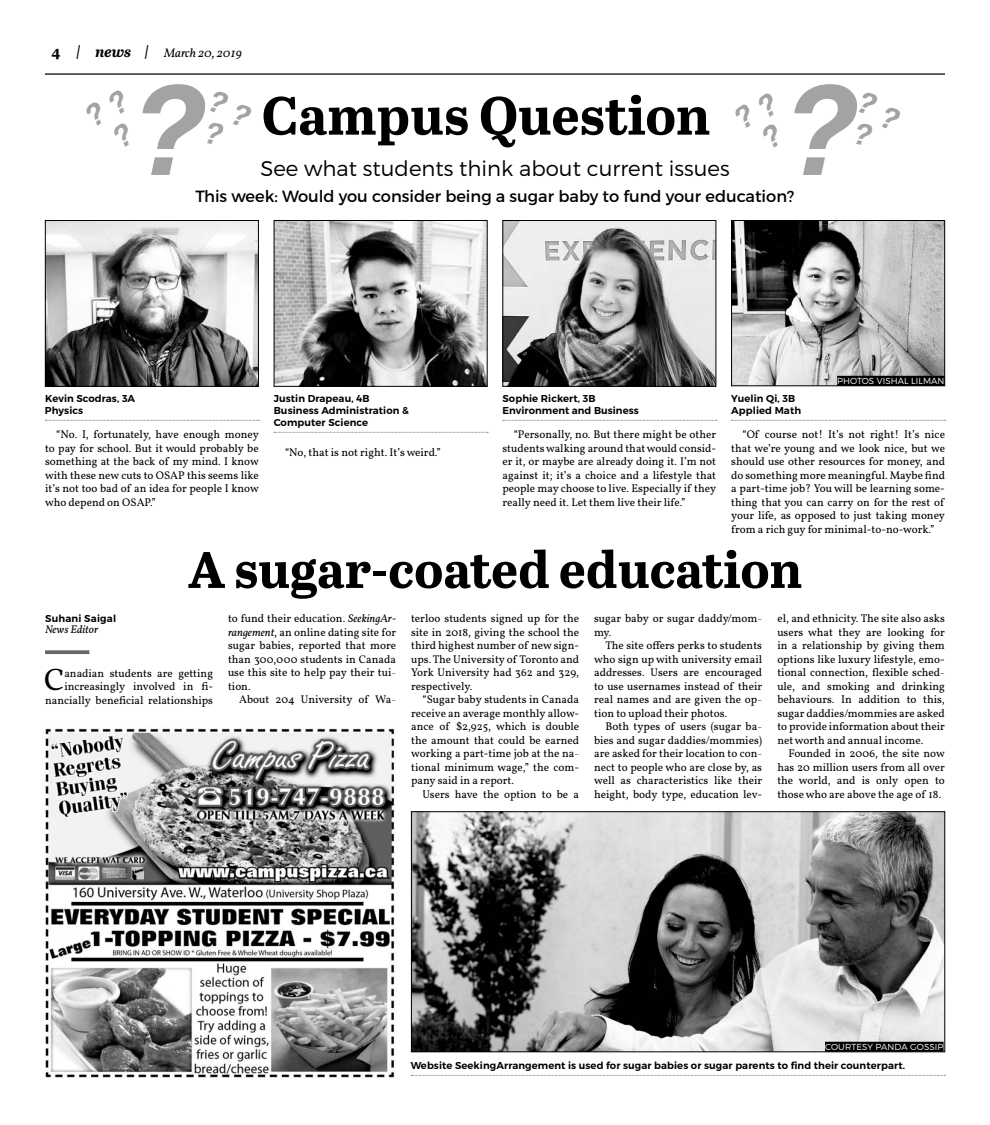
<style>
.page{position:relative;width:990px;height:1125px;background:#fff}
.page>*{position:absolute;margin:0;border:0;box-sizing:border-box;transform-origin:0 0}
.t1{font:italic 700 125px "Helvetica World";color:#a3a3a3}
.t2{font:700 53.75px "Abril Text";color:#000}
.t3{font:700 51.25px "Abril Text";letter-spacing:-.005em;color:#000}
.t4{font:31.12px "Vollkorn";color:#000}
.t5{font:300 21.25px "Montserrat";color:#000}
.t6{font:16.25px "Montserrat";color:#000}
.t7{font:italic 12.5px "Vollkorn";color:#000}
.t8{font:11.25px/13.5px "Vollkorn";color:#000;text-align:justify}
.t9{font:italic 11.25px "Vollkorn";color:#000}
.t10{font:600 10px/12px "Montserrat";letter-spacing:.01em;color:#000}
.t11{font:300 8.75px "Montserrat";letter-spacing:.01em;color:#fff}
.s1{font-family:"Abril Text";font-weight:700;font-style:normal;font-size:15px}
.s2{font-family:"Abril Text";font-weight:700;font-size:15px}
.s3{font-style:italic}
</style>
<div class="page">
<hr style="left:45px;top:73px;width:900px;height:2px;background:#000">
<img style="left:504px;top:222px;width:210px;height:163px">
<div style="left:502px;top:220px;width:214px;height:167px;border:1px solid #000"></div>
<img style="left:733px;top:222px;width:210px;height:162px">
<div style="left:731px;top:220px;width:214px;height:166px;border:1px solid #000"></div>
<svg style="left:732px;top:420px;width:214px;height:1px"></svg>
<div style="left:837px;top:376px;width:108px;height:10px;background:#000"></div>
<svg style="left:45px;top:420px;width:214px;height:1px"></svg>
<svg style="left:274px;top:432px;width:214px;height:1px"></svg>
<svg style="left:503px;top:420px;width:214px;height:1px"></svg>
<svg style="left:411px;top:1075px;width:534px;height:1px"></svg>
<img style="left:47px;top:222px;width:210px;height:163px">
<div style="left:45px;top:220px;width:214px;height:167px;border:1px solid #000"></div>
<img style="left:276px;top:222px;width:210px;height:163px">
<div style="left:274px;top:220px;width:214px;height:167px;border:1px solid #000"></div>
<svg style="left:45px;top:650px;width:44px;height:4px"></svg>
<img style="left:413px;top:813px;width:530px;height:237px">
<div style="left:411px;top:811px;width:534px;height:241px;border:1px solid #000"></div>
<div style="left:825px;top:1042px;width:119px;height:10px;background:#000"></div>
<img style="left:45px;top:728px;width:350px;height:350px">
<p class="t7" style="left:52px;top:48px;width:192px"><span class="s1">4</span> <span class="s2">| news |</span> March 20, 2019</p>
<p class="t1" style="left:128px;top:29px;width:77px">?</p>
<p class="t1" style="left:780px;top:29px;width:77px">?</p>
<p class="t2" style="left:261px;top:96px;width:451px">Campus Question</p>
<p class="t5" style="left:260px;top:156px;width:471px">See what students think about current issues</p>
<p class="t6" style="left:196px;top:188px;width:600px">This week: Would you consider being a sugar baby to fund your education?</p>
<p class="t11" style="left:837px;top:376px;width:109px">PHOTOS VISHAL LILMAN</p>
<p class="t10" style="left:45px;top:393px;width:92px">Kevin Scodras, 3A<br>Physics</p>
<p class="t10" style="left:274px;top:393px;width:137px">Justin Drapeau, 4B<br>Business Administration &amp;<br>Computer Science</p>
<p class="t10" style="left:502px;top:393px;width:138px">Sophie Rickert, 3B<br>Environment and Business</p>
<p class="t10" style="left:731px;top:393px;width:71px">Yuelin Qi, 3B<br>Applied Math</p>
<p class="t8" style="left:45px;top:429px;width:215px;text-indent:11px">“No. I, fortunately, have enough money to pay for school. But it would probably be something at the back of my mind. I know with these new cuts to OSAP this seems like it’s not too bad of an idea for people I know who depend on OSAP.”</p>
<p class="t8" style="left:731px;top:429px;width:215px;text-indent:11px">“Of course not! It’s not right! It’s nice that we’re young and we look nice, but we should use other resources for money, and do something more meaningful. Maybe find a part-time job? You will be learning some&shy;thing that you can carry on for the rest of your life, as opposed to just taking money from a rich guy for minimal-to-no-work.”</p>
<p class="t8" style="left:502px;top:429px;width:215px;text-indent:11px">“Personally, no. But there might be other students walking around that would consid&shy;er it, or maybe are already doing it. I’m not against it; it’s a choice and a lifestyle that people may choose to live. Especially if they really need it. Let them live their life.”</p>
<p class="t8" style="left:285px;top:447px;width:157px">“No, that is not right. It’s weird.”</p>
<p class="t3" style="left:188px;top:551px;width:616px">A sugar-coated education</p>
<p class="t10" style="left:45px;top:613px;width:73px">Suhani Saigal</p>
<p class="t9" style="left:45px;top:626px;width:55px">News Editor</p>
<p class="t4" style="left:44px;top:668px;width:22px">C</p>
<p class="t8" style="left:45px;top:667px;width:170px;text-align:right">anadian students are getting increasingly involved in fi&shy;nancially beneficial relationships</p>
<p class="t8" style="left:228px;top:613px;width:170px">to fund their education. <span class="s3">SeekingAr-</span></p>
<p class="t8" style="left:228px;top:627px;width:170px"><span class="s3">rangement</span>, an online dating site for</p>
<p class="t8" style="left:228px;top:640px;width:170px">sugar babies, reported that more</p>
<p class="t8" style="left:228px;top:654px;width:170px">than 300,000 students in Canada</p>
<p class="t8" style="left:228px;top:667px;width:170px">use this site to help pay their tui-</p>
<p class="t8" style="left:228px;top:681px;width:24px">tion.</p>
<p class="t8" style="left:239px;top:694px;width:158px">About 204 University of Wa-</p>
<p class="t8" style="left:411px;top:613px;width:170px">terloo students signed up for the</p>
<p class="t8" style="left:411px;top:627px;width:170px">site in 2018, giving the school the</p>
<p class="t8" style="left:411px;top:640px;width:170px">third highest number of new sign-</p>
<p class="t8" style="left:411px;top:654px;width:169px">ups. The University of Toronto and</p>
<p class="t8" style="left:411px;top:667px;width:169px">York University had 362 and 329,</p>
<p class="t8" style="left:411px;top:681px;width:63px">respectively.</p>
<p class="t8" style="left:422px;top:694px;width:158px">“Sugar baby students in Canada</p>
<p class="t8" style="left:411px;top:708px;width:169px">receive an average monthly allow-</p>
<p class="t8" style="left:411px;top:721px;width:169px">ance of $2,925, which is double</p>
<p class="t8" style="left:411px;top:735px;width:170px">the amount that could be earned</p>
<p class="t8" style="left:411px;top:748px;width:170px">working a part-time job at the na-</p>
<p class="t8" style="left:411px;top:762px;width:169px">tional minimum wage,” the com-</p>
<p class="t8" style="left:411px;top:775px;width:104px">pany said in a report.</p>
<p class="t8" style="left:422px;top:789px;width:158px">Users have the option to be a</p>
<p class="t8" style="left:594px;top:613px;width:169px">sugar baby or sugar daddy/mom-</p>
<p class="t8" style="left:594px;top:627px;width:19px">my.</p>
<p class="t8" style="left:605px;top:640px;width:158px">The site offers perks to students</p>
<p class="t8" style="left:594px;top:654px;width:170px">who sign up with university email</p>
<p class="t8" style="left:594px;top:667px;width:169px">addresses. Users are encouraged</p>
<p class="t8" style="left:594px;top:681px;width:169px">to use usernames instead of their</p>
<p class="t8" style="left:594px;top:694px;width:170px">real names and are given the op-</p>
<p class="t8" style="left:594px;top:708px;width:135px">tion to upload their photos.</p>
<p class="t8" style="left:605px;top:721px;width:158px">Both types of users (sugar ba-</p>
<p class="t8" style="left:594px;top:735px;width:170px">bies and sugar daddies/mommies)</p>
<p class="t8" style="left:594px;top:748px;width:170px">are asked for their location to con-</p>
<p class="t8" style="left:594px;top:762px;width:169px">nect to people who are close by, as</p>
<p class="t8" style="left:594px;top:775px;width:170px">well as characteristics like their</p>
<p class="t8" style="left:594px;top:789px;width:169px">height, body type, education lev-</p>
<p class="t8" style="left:777px;top:613px;width:169px">el, and ethnicity. The site also asks</p>
<p class="t8" style="left:777px;top:627px;width:169px">users what they are looking for</p>
<p class="t8" style="left:777px;top:640px;width:169px">in a relationship by giving them</p>
<p class="t8" style="left:777px;top:654px;width:169px">options like luxury lifestyle, emo-</p>
<p class="t8" style="left:777px;top:667px;width:169px">tional connection, flexible sched-</p>
<p class="t8" style="left:777px;top:681px;width:169px">ule, and smoking and drinking</p>
<p class="t8" style="left:777px;top:694px;width:169px">behaviours. In addition to this,</p>
<p class="t8" style="left:777px;top:708px;width:169px">sugar daddies/mommies are asked</p>
<p class="t8" style="left:777px;top:721px;width:169px">to provide information about their</p>
<p class="t8" style="left:777px;top:735px;width:148px">networth and annual income.</p>
<p class="t8" style="left:789px;top:748px;width:158px">Founded in 2006, the site now</p>
<p class="t8" style="left:777px;top:762px;width:169px">has 20 million users from all over</p>
<p class="t8" style="left:777px;top:775px;width:169px">the world, and is only open to</p>
<p class="t8" style="left:777px;top:789px;width:166px">those who are above the age of 18.</p>
<p class="t11" style="left:825px;top:1042px;width:120px">COURTESY PANDA GOSSIP</p>
<p class="t10" style="left:411px;top:1060px;width:496px">Website SeekingArrangement is used for sugar babies or sugar parents to find their counterpart.</p>
</div>
